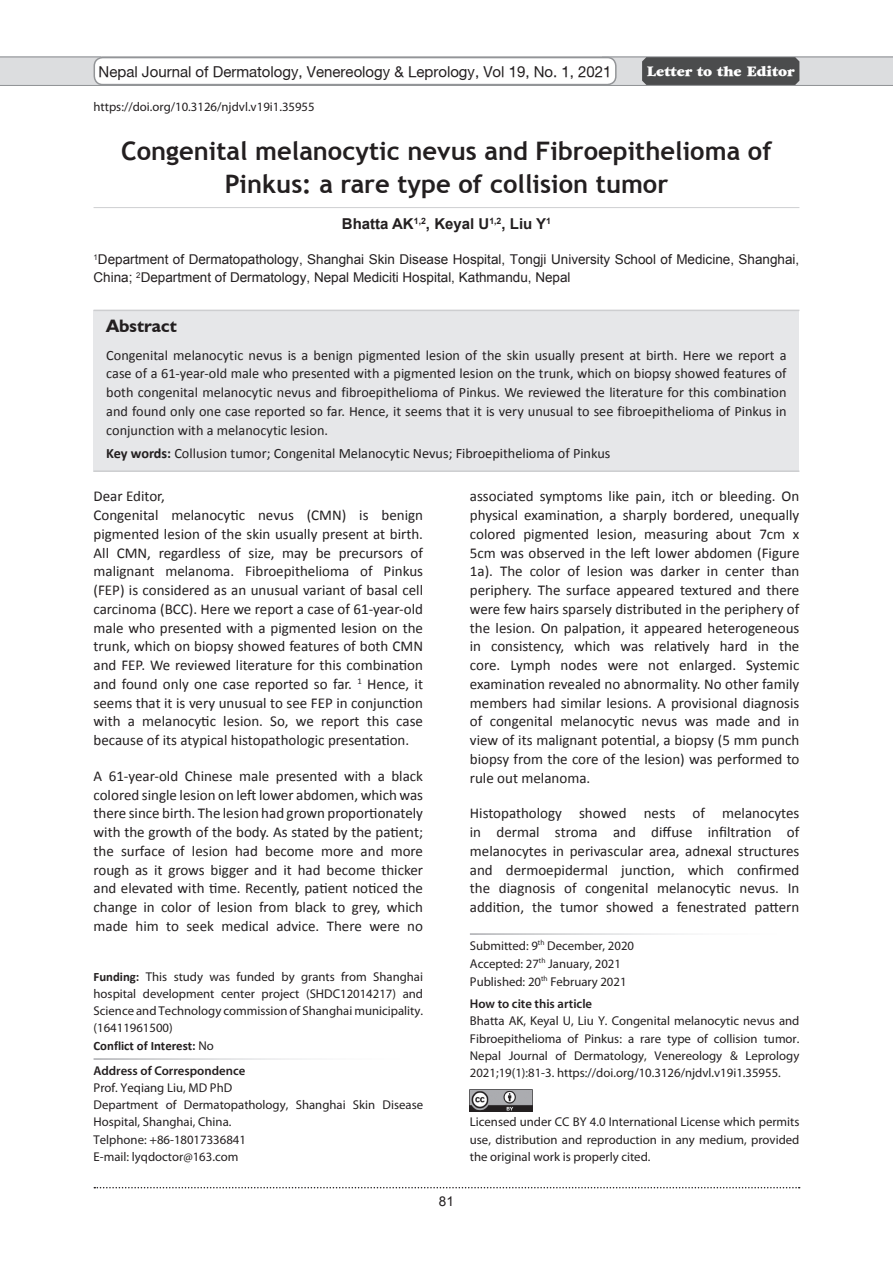
<style>
.page{position:relative;width:893px;height:1263px;background:#fff}
.page>*{position:absolute;margin:0;border:0;box-sizing:border-box;transform-origin:0 0}
.t1{font:700 25.5px/33px "Trebuchet MS";color:#231f20;text-align:center}
.t2{font:700 18px "Humanist 521 BT";color:#231f20}
.t3{font:15px/18.8px "Calibri";color:#231f20;text-align:justify}
.t4{font:15px "Heavenetica 5 SH";color:#231f20}
.t5{font:700 15px "Arial";color:#231f20}
.t6{font:15px "Garry Mondrian 8 Ultra SH";color:#fff}
.t7{font:14.25px/18.8px "Calibri";color:#231f20;text-align:justify}
.t8{font:13.5px/18px "Arial";color:#231f20}
.t9{font:12.75px/17.2px "Myriad Pro";color:#231f20;text-align:justify}
.t10{font:600 12.75px "Myriad Pro";color:#231f20}
.t11{font:700 12.75px "Calibri";color:#231f20}
.s1{font-weight:700}
.s2{font-family:"Calibri";font-weight:700}
.s3{font-family:"Myriad Pro";font-weight:400}
</style>
<div class="page">
<div style="left:0;top:56px;width:100px;height:29px;background:#dcdddf"></div>
<div style="left:603px;top:56px;width:290px;height:29px;background:#dcdddf"></div>
<svg style="left:94px;top:1187px;width:706px;height:1px"></svg>
<hr style="left:0;top:85px;width:893px;height:1px;background:#939598">
<hr style="left:0;top:56px;width:893px;height:1px;background:#939598">
<div style="left:642px;top:57px;width:157px;height:28px;background:#4b4c4d"></div>
<div style="left:94px;top:58px;width:522px;height:27px;background:#fff;border-radius:9px"></div>
<div style="left:94px;top:57px;width:523px;height:28px;border:2px solid #939598;border-radius:9px"></div>
<div style="left:94px;top:310px;width:705px;height:162px;background:#e6e7e9"></div>
<hr style="left:94px;top:207px;width:705px;height:1px;background:#d1d2d4">
<hr style="left:94px;top:310px;width:705px;height:1px;background:#cdced0">
<hr style="left:94px;top:470px;width:705px;height:2px;background:#cdced0">
<img style="left:470px;top:1090px;width:63px;height:22px">
<p class="t4" style="left:99px;top:62px;width:514px">Nepal Journal of Dermatology, Venereology &amp; Leprology, Vol 19, No. 1, 2021</p>
<p class="t6" style="left:647px;top:61px;width:149px">Letter to the Editor</p>
<p class="t9" style="left:94px;top:97px;width:223px">https://doi.org/10.3126/njdvl.v19i1.35955</p>
<h1 class="t1" style="left:121px;top:134px;width:652px">Congenital melanocytic nevus and Fibroepithelioma of<br>Pinkus: a rare type of collision tumor</h1>
<p class="t5" style="left:342px;top:213px;width:211px">Bhatta AK<sup>1,2</sup>, Keyal U<sup>1,2</sup>, Liu Y<sup>1</sup></p>
<p class="t8" style="left:94px;top:251px;width:707px"><sup>1</sup>Department of Dermatopathology, Shanghai Skin Disease Hospital, Tongji University School of Medicine, Shanghai,<br>China; <sup>2</sup>Department of Dermatology, Nepal Mediciti Hospital, Kathmandu, Nepal</p>
<p class="t2" style="left:106px;top:315px;width:72px">Abstract</p>
<p class="t7" style="left:106px;top:345px;width:682px">Congenital melanocytic nevus is a benign pigmented lesion of the skin usually present at birth. Here we report a case of a 61-year-old male who presented with a pigmented lesion on the trunk, which on biopsy showed features of both congenital melanocytic nevus and fibroepithelioma of Pinkus. We reviewed the literature for this combination and found only one case reported so far. Hence, it seems that it is very unusual to see fibroepithelioma of Pinkus in conjunction with a melanocytic lesion.</p>
<p class="t7" style="left:106px;top:443px;width:506px"><span class="s1">Key words:</span> Collusion tumor; Congenital Melanocytic Nevus; Fibroepithelioma of Pinkus</p>
<p class="t3" style="left:94px;top:487px;width:331px;text-align:left">Dear Editor,<br>Congenital melanocytic nevus (CMN) is benign pigmented lesion of the skin usually present at birth.<br>All CMN, regardless of size, may be precursors of malignant melanoma. Fibroepithelioma of Pinkus (FEP) is considered as an unusual variant of basal cell carcinoma (BCC). Here we report a case of 61-year-old male who presented with a pigmented lesion on the trunk, which on biopsy showed features of both CMN and FEP. We reviewed literature for this combination and found only one case reported so far. <sup>1</sup> Hence, it seems that it is very unusual to see FEP in conjunction with a melanocytic lesion. So, we report this case because of its atypical histopathologic presentation.</p>
<p class="t3" style="left:94px;top:766px;width:331px">A 61-year-old Chinese male presented with a black colored single lesion on left lower abdomen, which was there since birth. The lesion had grown proportionately with the growth of the body. As stated by the patient; the surface of lesion had become more and more rough as it grows bigger and it had become thicker and elevated with time. Recently, patient noticed the change in color of lesion from black to grey, which made him to seek medical advice. There were no</p>
<p class="t9" style="left:94px;top:967px;width:331px"><span class="s2">Funding:</span> This study was funded by grants from Shanghai hospital development center project (SHDC12014217) and Science and Technology commission of Shanghai municipality. (16411961500)</p>
<p class="t11" style="left:94px;top:1036px;width:122px">Conflict of Interest: <span class="s3">No</span></p>
<p class="t10" style="left:94px;top:1062px;width:153px">Address of Correspondence</p>
<p class="t9" style="left:94px;top:1079px;width:331px;text-align:left">Prof. Yeqiang Liu, MD PhD<br>Department of Dermatopathology, Shanghai Skin Disease Hospital, Shanghai, China.<br>Telphone: +86-18017336841<br>E-mail: lyqdoctor@163.com</p>
<p class="t8" style="left:439px;top:1192px;width:17px">81</p>
<p class="t3" style="left:470px;top:487px;width:331px">associated symptoms like pain, itch or bleeding. On physical examination, a sharply bordered, unequally colored pigmented lesion, measuring about 7cm x 5cm was observed in the left lower abdomen (Figure 1a). The color of lesion was darker in center than periphery. The surface appeared textured and there were few hairs sparsely distributed in the periphery of the lesion. On palpation, it appeared heterogeneous in consistency, which was relatively hard in the core. Lymph nodes were not enlarged. Systemic examination revealed no abnormality. No other family members had similar lesions. A provisional diagnosis of congenital melanocytic nevus was made and in view of its malignant potential, a biopsy (5 mm punch biopsy from the core of the lesion) was performed to rule out melanoma.</p>
<p class="t3" style="left:470px;top:804px;width:331px">Histopathology showed nests of melanocytes in dermal stroma and diffuse infiltration of melanocytes in perivascular area, adnexal structures and dermoepidermal junction, which confirmed the diagnosis of congenital melanocytic nevus. In addition, the tumor showed a fenestrated pattern</p>
<p class="t9" style="left:470px;top:936px;width:166px;line-height:18px;text-align:left">Submitted: 9<sup>th</sup> December, 2020<br>Accepted: 27<sup>th</sup> January, 2021<br>Published: 20<sup>th</sup> February 2021</p>
<p class="t10" style="left:470px;top:995px;width:124px">How to cite this article</p>
<p class="t9" style="left:470px;top:1012px;width:331px">Bhatta AK, Keyal U, Liu Y. Congenital melanocytic nevus and Fibroepithelioma of Pinkus: a rare type of collision tumor.<br>Nepal Journal of Dermatology, Venereology &amp; Leprology 2021;19(1):81-3. https://doi.org/10.3126/njdvl.v19i1.35955.</p>
<p class="t9" style="left:470px;top:1113px;width:331px">Licensed under CC BY 4.0 International License which permits use, distribution and reproduction in any medium, provided the original work is properly cited.</p>
</div>
